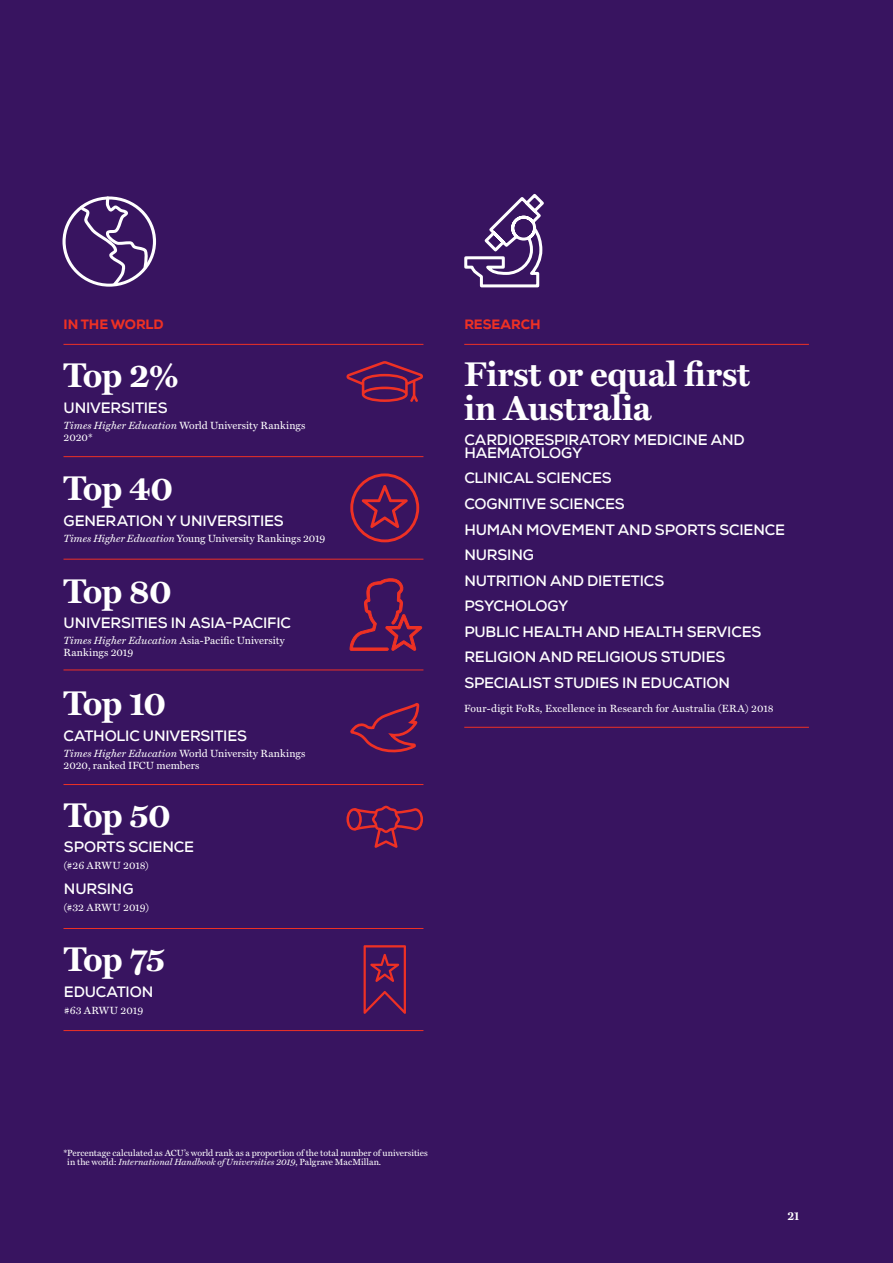
<style>
.page{position:relative;width:893px;height:1263px;background:#381460}
.page>*{position:absolute;margin:0;border:0;box-sizing:border-box;transform-origin:0 0}
._7_Body_bold{font:700 34.5px/34.5px "Miller Text";letter-spacing:-.015em;color:#fff}
._7_Body_bold-2{font:700 15px/12.8px "Nexa";letter-spacing:-.01em;color:#fff}
.Subheading_-_Red__Ne{font:800 13.5px "Nexa";letter-spacing:-.01em;color:#ee3124}
.t1{font:700 11.25px "Miller Text";color:#fff}
._11_Pull_out_-_Level{font:10.5px/12px "Miller Text";letter-spacing:.005em;color:#fff}
._11_Pull_out_-_Level-2{font:9px/9px "Miller Text";color:#fff}
.s1{font-style:italic}
</style>
<div class="page">
<hr style="left:63px;top:928px;width:360px;height:1px;background:#ee3124">
<hr style="left:63px;top:1030px;width:360px;height:1px;background:#ee3124">
<hr style="left:63px;top:784px;width:360px;height:1px;background:#ee3124">
<hr style="left:63px;top:670px;width:360px;height:1px;background:#ee3124">
<hr style="left:63px;top:559px;width:360px;height:1px;background:#ee3124">
<hr style="left:63px;top:456px;width:360px;height:1px;background:#ee3124">
<hr style="left:63px;top:344px;width:360px;height:1px;background:#ee3124">
<svg style="left:350px;top:473px;width:69px;height:69px"></svg>
<svg style="left:346px;top:806px;width:77px;height:42px"></svg>
<svg style="left:350px;top:703px;width:70px;height:50px"></svg>
<hr style="left:464px;top:344px;width:345px;height:1px;background:#ee3124">
<svg style="left:350px;top:578px;width:72px;height:73px"></svg>
<svg style="left:63px;top:196px;width:93px;height:91px"></svg>
<svg style="left:464px;top:193px;width:80px;height:95px"></svg>
<svg style="left:346px;top:361px;width:77px;height:41px"></svg>
<hr style="left:464px;top:727px;width:345px;height:1px;background:#ee3124">
<svg style="left:364px;top:945px;width:42px;height:69px"></svg>
<p class="Subheading_-_Red__Ne" style="left:64px;top:315px;width:102px">IN THE WORLD</p>
<p class="_7_Body_bold" style="left:63px;top:357px;width:117px">Top 2%</p>
<p class="_7_Body_bold-2" style="left:64px;top:401px;width:106px">UNIVERSITIES</p>
<p class="_11_Pull_out_-_Level" style="left:63px;top:419px;width:243px"><span class="s1">Times Higher Education</span> World University Rankings<br>2020*</p>
<p class="_7_Body_bold" style="left:63px;top:470px;width:111px">Top 40</p>
<p class="_7_Body_bold-2" style="left:64px;top:514px;width:222px">GENERATION Y UNIVERSITIES</p>
<p class="_11_Pull_out_-_Level" style="left:63px;top:532px;width:263px"><span class="s1">Times Higher Education</span> Young University Rankings 2019</p>
<p class="_7_Body_bold" style="left:63px;top:572px;width:110px">Top 80</p>
<p class="_7_Body_bold-2" style="left:64px;top:616px;width:229px">UNIVERSITIES IN ASIA-PACIFIC</p>
<p class="_11_Pull_out_-_Level" style="left:63px;top:634px;width:223px"><span class="s1">Times Higher Education</span> Asia-Pacific University<br>Rankings 2019</p>
<p class="_7_Body_bold" style="left:63px;top:684px;width:104px">Top 10</p>
<p class="_7_Body_bold-2" style="left:64px;top:729px;width:185px">CATHOLIC UNIVERSITIES</p>
<p class="_11_Pull_out_-_Level" style="left:63px;top:746px;width:243px"><span class="s1">Times Higher Education</span> World University Rankings<br>2020, ranked IFCU members</p>
<p class="_7_Body_bold" style="left:64px;top:796px;width:108px">Top 50</p>
<p class="_7_Body_bold-2" style="left:64px;top:841px;width:131px">SPORTS SCIENCE</p>
<p class="_11_Pull_out_-_Level" style="left:64px;top:858px;width:86px">(#26 ARWU 2018)</p>
<p class="_7_Body_bold-2" style="left:64px;top:883px;width:71px">NURSING</p>
<p class="_11_Pull_out_-_Level" style="left:64px;top:900px;width:87px">(#32 ARWU 2019)</p>
<p class="_7_Body_bold" style="left:64px;top:940px;width:103px">Top 75</p>
<p class="_7_Body_bold-2" style="left:64px;top:986px;width:91px">EDUCATION</p>
<p class="_11_Pull_out_-_Level" style="left:64px;top:1003px;width:81px">#63 ARWU 2019</p>
<p class="Subheading_-_Red__Ne" style="left:464px;top:315px;width:78px">RESEARCH</p>
<p class="_7_Body_bold" style="left:464px;top:355px;width:287px">First or equal first in Australia</p>
<p class="_7_Body_bold-2" style="left:464px;top:434px;width:282px">CARDIORESPIRATORY MEDICINE AND<br>HAEMATOLOGY</p>
<p class="_7_Body_bold-2" style="left:464px;top:472px;width:149px">CLINICAL SCIENCES</p>
<p class="_7_Body_bold-2" style="left:464px;top:497px;width:162px">COGNITIVE SCIENCES</p>
<p class="_7_Body_bold-2" style="left:464px;top:523px;width:322px">HUMAN MOVEMENT AND SPORTS SCIENCE</p>
<p class="_7_Body_bold-2" style="left:464px;top:548px;width:71px">NURSING</p>
<p class="_7_Body_bold-2" style="left:464px;top:574px;width:201px">NUTRITION AND DIETETICS</p>
<p class="_7_Body_bold-2" style="left:464px;top:599px;width:106px">PSYCHOLOGY</p>
<p class="_7_Body_bold-2" style="left:464px;top:625px;width:298px">PUBLIC HEALTH AND HEALTH SERVICES</p>
<p class="_7_Body_bold-2" style="left:464px;top:650px;width:263px">RELIGION AND RELIGIOUS STUDIES</p>
<p class="_7_Body_bold-2" style="left:464px;top:676px;width:267px">SPECIALIST STUDIES IN EDUCATION</p>
<p class="_11_Pull_out_-_Level" style="left:464px;top:702px;width:311px">Four-digit FoRs, Excellence in Research for Australia (ERA) 2018</p>
<p class="_11_Pull_out_-_Level-2" style="left:67px;top:1148px;width:362px;text-indent:-4px">*Percentage calculated as ACU’s world rank as a proportion of the total number of universities in the world: <span class="s1">International Handbook of Universities 2019</span>, Palgrave MacMillan.</p>
<p class="t1" style="left:788px;top:1207px;width:13px">21</p>
</div>
